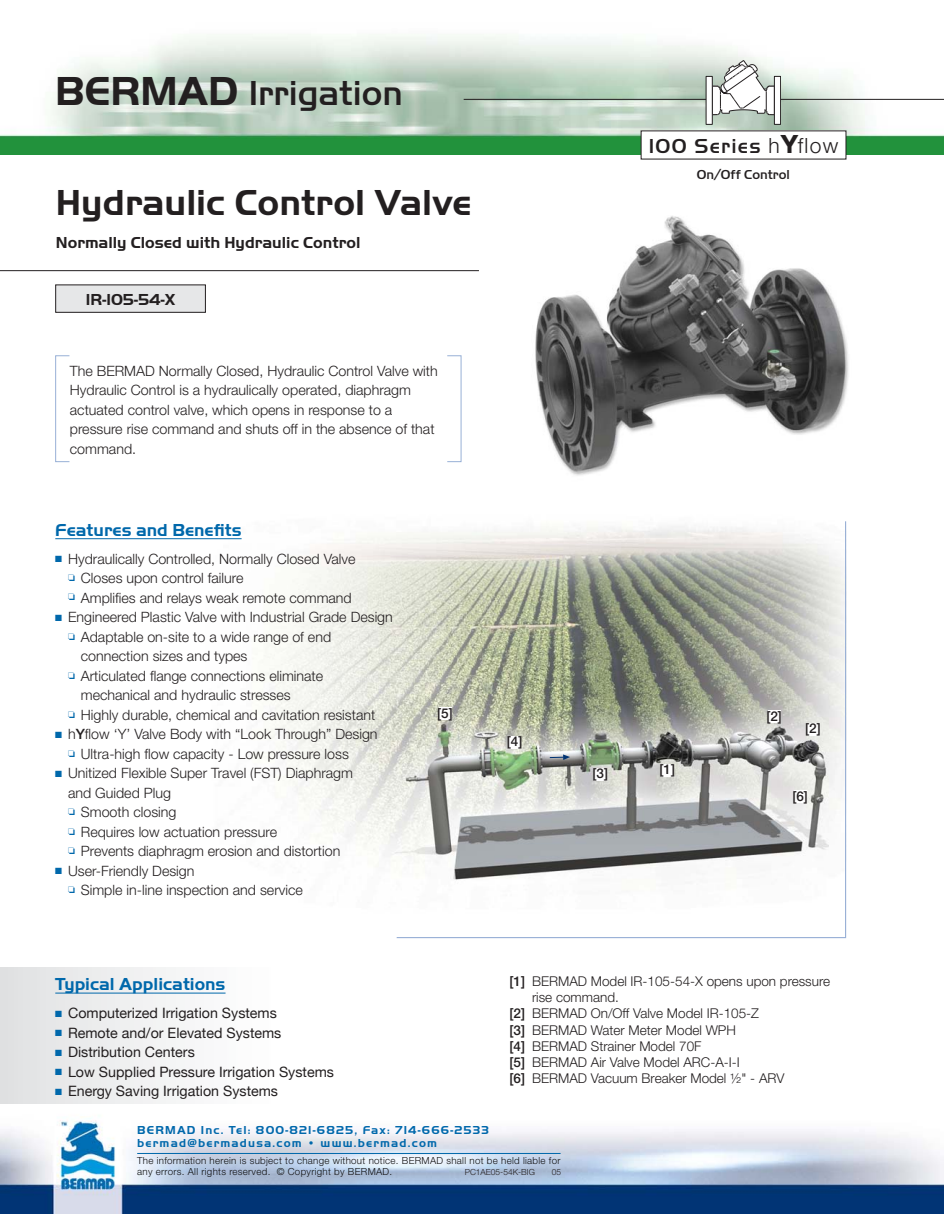
<style>
.page{position:relative;width:944px;height:1214px;background:#fff}
.page>*{position:absolute;margin:0;border:0;box-sizing:border-box;transform-origin:0 0}
.t1{font:700 37.5px "Handel Got D";color:#231f20}
.t2{font:500 36px "Handel Got D";color:#231f20}
.t3{font:500 21px "Handel Got D";letter-spacing:.06em;color:#231f20}
.t4{font:700 18px "Handel Got D";color:#0068ab}
.t5{font:700 16.5px "Handel Got D";color:#231f20}
.t6{font:300 14.25px/19.5px "Helvetica Neue";color:#231f20}
.t7{font:14.25px "Helvetica Neue";color:#231f20}
.t8{font:300 13.5px "Helvetica Neue";color:#231f20}
.t9{font:500 13.5px "Helvetica Neue";color:#231f20}
.t10{font:500 13.5px "Handel Got D";color:#231f20}
.t11{font:700 12px/13.5px "Handel Got D";letter-spacing:.1em;color:#0068ab}
.t12{font:300 9.75px/10.5px "Helvetica Neue";letter-spacing:.03em;color:#111112}
.t13{font:300 8.4px "Helvetica Neue";color:#231f20}
.s1{font-weight:700;font-size:42px}
.s2{color:#0068ab}
.s3{font-weight:500}
.s4{font-family:"Helvetica Neue";font-weight:300}
.s5{font-family:"Microgramma D Bold Exte";font-weight:400;font-size:27px}
</style>
<div class="page">
<img style="left:0;top:1103px;width:944px;height:110px">
<img style="left:0;top:36px;width:944px;height:118px">
<hr style="left:463px;top:99px;width:481px;height:1px;background:#231f20">
<svg style="left:705px;top:60px;width:76px;height:65px"></svg>
<div style="left:641px;top:131px;width:205px;height:28px;background:#fff"></div>
<hr style="left:0;top:270px;width:479px;height:1px;background:#231f20">
<img style="left:55px;top:536px;width:340px;height:330px">
<div style="left:56px;top:285px;width:149px;height:27px;background:#e6e7e8"></div>
<div style="left:55px;top:284px;width:151px;height:29px;border:1px solid #231f20"></div>
<svg style="left:55px;top:355px;width:407px;height:107px"></svg>
<hr style="left:55px;top:538px;width:186px;height:1px;background:#0068ab">
<div style="left:0;top:968px;width:485px;height:135px;background:linear-gradient(to right,#e6e7e8,#fff)"></div>
<hr style="left:55px;top:992px;width:170px;height:1px;background:#0068ab">
<img style="left:535px;top:216px;width:314px;height:260px">
<svg style="left:395px;top:521px;width:451px;height:417px"></svg>
<div style="left:594px;top:768px;width:13px;height:12px;background:#fff"></div>
<div style="left:508px;top:736px;width:13px;height:12px;background:#fff"></div>
<div style="left:438px;top:707px;width:13px;height:13px;background:#fff"></div>
<div style="left:661px;top:764px;width:13px;height:13px;background:#fff"></div>
<div style="left:806px;top:723px;width:13px;height:13px;background:#fff"></div>
<div style="left:767px;top:710px;width:13px;height:13px;background:#fff"></div>
<div style="left:794px;top:790px;width:12px;height:13px;background:#fff"></div>
<svg style="left:550px;top:754px;width:20px;height:6px"></svg>
<hr style="left:137px;top:1153px;width:423px;height:1px;background:#0068ab">
<h2 class="t2" style="left:55px;top:79px;width:349px"><span class="s1">BERMAD</span> Irrigation</h2>
<h1 class="t1" style="left:56px;top:180px;width:417px">Hydraulic Control Valve</h1>
<p class="t5" style="left:56px;top:232px;width:306px">Normally Closed with Hydraulic Control</p>
<p class="t5" style="left:86px;top:290px;width:91px">IR-105-54-X</p>
<p class="t6" style="left:70px;top:362px;width:369px">The BERMAD Normally Closed, Hydraulic Control Valve with Hydraulic Control is a hydraulically operated, diaphragm actuated control valve, which opens in response to a pressure rise command and shuts off in the absence of that command.</p>
<p class="t4" style="left:55px;top:519px;width:188px">Features and Benefits</p>
<p class="t6" style="left:68px;top:550px;width:289px;text-indent:-13px"><span class="s2">■</span> Hydraulically Controlled, Normally Closed Valve <sup>❏</sup> Closes upon control failure<br><sup>❏</sup> Amplifies and relays weak remote command</p>
<p class="t6" style="left:55px;top:609px;width:339px"><span class="s2">■</span> Engineered Plastic Valve with Industrial Grade Design</p>
<p class="t6" style="left:68px;top:628px;width:264px"><sup>❏</sup> Adaptable on-site to a wide range of end</p>
<p class="t6" style="left:81px;top:648px;width:168px">connection sizes and types</p>
<p class="t6" style="left:68px;top:667px;width:257px"><sup>❏</sup> Articulated flange connections eliminate</p>
<p class="t6" style="left:81px;top:687px;width:211px">mechanical and hydraulic stresses</p>
<p class="t6" style="left:68px;top:706px;width:309px"><sup>❏</sup> Highly durable, chemical and cavitation resistant</p>
<p class="t6" style="left:68px;top:726px;width:311px;text-indent:-13px"><span class="s2">■</span> h<span class="s3">Y</span>flow ‘Y’ Valve Body with “Look Through” Design <sup>❏</sup> Ultra-high flow capacity - Low pressure loss</p>
<p class="t6" style="left:68px;top:765px;width:286px;text-indent:-13px"><span class="s2">■</span> Unitized Flexible Super Travel (FST) Diaphragm and Guided Plug<br><sup>❏</sup> Smooth closing<br><sup>❏</sup> Requires low actuation pressure<br><sup>❏</sup> Prevents diaphragm erosion and distortion</p>
<p class="t6" style="left:68px;top:862px;width:236px;text-indent:-13px"><span class="s2">■</span> User-Friendly Design<br><sup>❏</sup> Simple in-line inspection and service</p>
<p class="t4" style="left:55px;top:973px;width:172px">Typical Applications</p>
<p class="t7" style="left:55px;top:1004px;width:223px"><span class="s2">■</span> Computerized Irrigation Systems</p>
<p class="t7" style="left:55px;top:1024px;width:228px"><span class="s2">■</span> Remote and/or Elevated Systems</p>
<p class="t7" style="left:55px;top:1043px;width:141px"><span class="s2">■</span> Distribution Centers</p>
<p class="t7" style="left:55px;top:1063px;width:280px"><span class="s2">■</span> Low Supplied Pressure Irrigation Systems</p>
<p class="t7" style="left:55px;top:1082px;width:224px"><span class="s2">■</span> Energy Saving Irrigation Systems</p>
<p class="t9" style="left:437px;top:708px;width:17px">[5]</p>
<h3 class="t3" style="left:648px;top:138px;width:191px">100 Series <span class="s4">h</span><span class="s5">Y</span><span class="s4">flow</span></h3>
<p class="t10" style="left:696px;top:170px;width:95px">On/Off Control</p>
<p class="t9" style="left:507px;top:736px;width:17px">[4]</p>
<p class="t9" style="left:592px;top:768px;width:17px">[3]</p>
<p class="t9" style="left:659px;top:764px;width:17px">[1]</p>
<p class="t9" style="left:766px;top:711px;width:17px">[2]</p>
<p class="t9" style="left:805px;top:723px;width:17px">[2]</p>
<p class="t9" style="left:792px;top:791px;width:17px">[6]</p>
<p class="t8" style="left:509px;top:976px;width:322px"><span class="s3">[1]</span> BERMAD Model IR-105-54-X opens upon pressure</p>
<p class="t8" style="left:532px;top:992px;width:88px">rise command.</p>
<p class="t8" style="left:509px;top:1008px;width:251px"><span class="s3">[2]</span> BERMAD On/Off Valve Model IR-105-Z</p>
<p class="t8" style="left:509px;top:1025px;width:228px"><span class="s3">[3]</span> BERMAD Water Meter Model WPH</p>
<p class="t8" style="left:509px;top:1041px;width:193px"><span class="s3">[4]</span> BERMAD Strainer Model 70F</p>
<p class="t8" style="left:509px;top:1057px;width:232px"><span class="s3">[5]</span> BERMAD Air Valve Model ARC-A-I-I</p>
<p class="t8" style="left:509px;top:1073px;width:276px"><span class="s3">[6]</span> BERMAD Vacuum Breaker Model ½" - ARV</p>
<p class="t11" style="left:137px;top:1123px;width:353px">BERMAD Inc. Tel: 800-821-6825, Fax: 714-666-2533 bermad@bermadusa.com • www.bermad.com</p>
<p class="t12" style="left:137px;top:1156px;width:425px">The information herein is subject to change without notice. BERMAD shall not be held liable for any errors. All rights reserved. © Copyright by BERMAD.</p>
<p class="t13" style="left:465px;top:1168px;width:72px">PC1AE05-54K-BIG</p>
<p class="t13" style="left:552px;top:1168px;width:11px">05</p>
</div>
